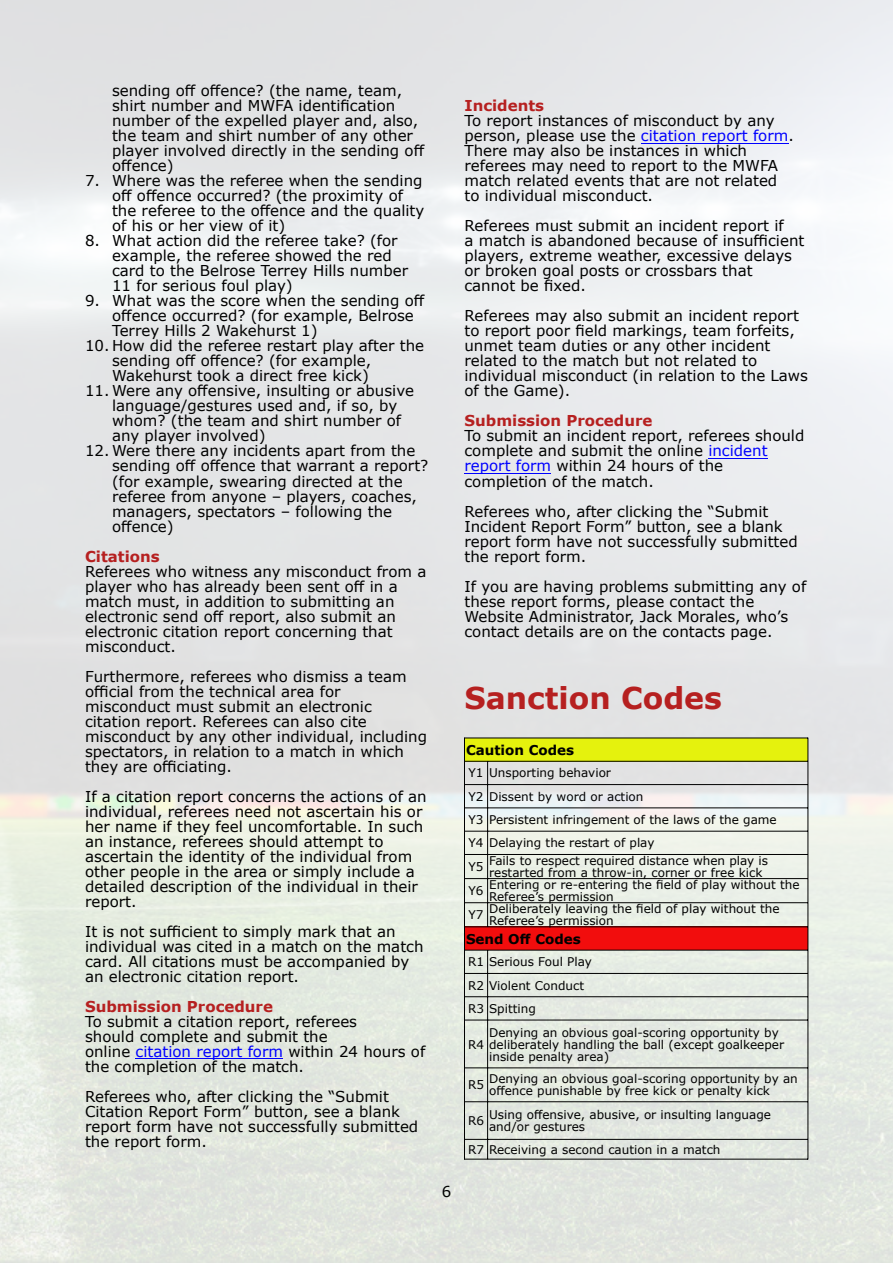
<style>
.page{position:relative;width:893px;height:1263px;background:#fff}
.page>*{position:absolute;margin:0;border:0;box-sizing:border-box;transform-origin:0 0}
.t1{font:700 30px "Verdana";color:#b62020}
.t2{font:15px/15px "Verdana";color:#000}
.t3{font:700 15px "Verdana";color:#b62020}
.t4{font:700 13.5px "Verdana";color:#000}
.t5{font:12px/12px "Verdana";color:#000}
.s1{color:#00f}
</style>
<div class="page">
<img style="left:0;top:0;width:893px;height:1263px">
<hr style="left:136px;top:1058px;width:147px;height:1px;background:#00f">
<hr style="left:641px;top:143px;width:147px;height:1px;background:#00f">
<hr style="left:708px;top:458px;width:60px;height:1px;background:#00f">
<hr style="left:464px;top:473px;width:87px;height:1px;background:#00f">
<div style="left:464px;top:738px;width:344px;height:23px;background:#e5f20d"></div>
<div style="left:464px;top:927px;width:344px;height:23px;background:#f20d0d"></div>
<hr style="left:464px;top:738px;width:1px;height:421px;background:#000">
<hr style="left:807px;top:738px;width:1px;height:421px;background:#000">
<hr style="left:487px;top:761px;width:1px;height:166px;background:#000">
<hr style="left:487px;top:950px;width:1px;height:209px;background:#000">
<hr style="left:464px;top:738px;width:344px;height:1px;background:#000">
<hr style="left:464px;top:761px;width:344px;height:1px;background:#000">
<hr style="left:464px;top:784px;width:344px;height:1px;background:#000">
<hr style="left:464px;top:807px;width:344px;height:1px;background:#000">
<hr style="left:464px;top:831px;width:344px;height:1px;background:#000">
<hr style="left:464px;top:854px;width:344px;height:1px;background:#000">
<hr style="left:464px;top:878px;width:344px;height:1px;background:#000">
<hr style="left:464px;top:902px;width:344px;height:1px;background:#000">
<hr style="left:464px;top:926px;width:344px;height:1px;background:#000">
<hr style="left:464px;top:950px;width:344px;height:1px;background:#000">
<hr style="left:464px;top:973px;width:344px;height:1px;background:#000">
<hr style="left:464px;top:996px;width:344px;height:1px;background:#000">
<hr style="left:464px;top:1020px;width:344px;height:1px;background:#000">
<hr style="left:464px;top:1067px;width:344px;height:1px;background:#000">
<hr style="left:464px;top:1101px;width:344px;height:1px;background:#000">
<hr style="left:464px;top:1139px;width:344px;height:1px;background:#000">
<hr style="left:464px;top:1159px;width:344px;height:1px;background:#000">
<p class="t2" style="left:112px;top:85px;width:314px">sending off offence? (the name, team, shirt number and MWFA identification number of the expelled player and, also, the team and shirt number of any other player involved directly in the sending off offence)</p>
<p class="t2" style="left:112px;top:175px;width:314px;text-indent:-27px">7. Where was the referee when the sending off offence occurred? (the proximity of the referee to the offence and the quality of his or her view of it)</p>
<p class="t2" style="left:112px;top:235px;width:298px;text-indent:-27px">8. What action did the referee take? (for example, the referee showed the red card to the Belrose Terrey Hills number 11 for serious foul play)</p>
<p class="t2" style="left:112px;top:295px;width:314px;text-indent:-27px">9. What was the score when the sending off offence occurred? (for example, Belrose<br>Terrey Hills 2 Wakehurst 1)</p>
<p class="t2" style="left:112px;top:340px;width:314px;text-indent:-27px">10. How did the referee restart play after the sending off offence? (for example,<br>Wakehurst took a direct free kick)</p>
<p class="t2" style="left:112px;top:385px;width:303px;text-indent:-27px">11. Were any offensive, insulting or abusive language/gestures used and, if so, by whom? (the team and shirt number of any player involved)</p>
<p class="t2" style="left:112px;top:445px;width:318px;text-indent:-27px">12. Were there any incidents apart from the sending off offence that warrant a report? (for example, swearing directed at the referee from anyone – players, coaches, managers, spectators – following the offence)</p>
<p class="t3" style="left:85px;top:550px;width:76px">Citations</p>
<p class="t2" style="left:85px;top:565px;width:343px">Referees who witness any misconduct from a player who has already been sent off in a match must, in addition to submitting an electronic send off report, also submit an electronic citation report concerning that misconduct.</p>
<p class="t2" style="left:85px;top:670px;width:343px">Furthermore, referees who dismiss a team official from the technical area for misconduct must submit an electronic citation report. Referees can also cite misconduct by any other individual, including spectators, in relation to a match in which they are officiating.</p>
<p class="t2" style="left:85px;top:790px;width:343px">If a citation report concerns the actions of an individual, referees need not ascertain his or her name if they feel uncomfortable. In such an instance, referees should attempt to ascertain the identity of the individual from other people in the area or simply include a detailed description of the individual in their report.</p>
<p class="t2" style="left:85px;top:925px;width:340px">It is not sufficient to simply mark that an individual was cited in a match on the match card. All citations must be accompanied by an electronic citation report.</p>
<p class="t3" style="left:85px;top:1000px;width:189px">Submission Procedure</p>
<p class="t2" style="left:85px;top:1015px;width:342px">To submit a citation report, referees<br>should complete and submit the<br>online <span class="s1">citation report form</span> within 24 hours of the completion of the match.</p>
<p class="t2" style="left:85px;top:1090px;width:335px">Referees who, after clicking the “Submit Citation Report Form” button, see a blank report form have not successfully submitted the report form.</p>
<p class="t3" style="left:464px;top:100px;width:81px">Incidents</p>
<p class="t2" style="left:464px;top:115px;width:331px">To report instances of misconduct by any person, please use the <span class="s1">citation report form</span>.<br>There may also be instances in which referees may need to report to the MWFA match related events that are not related to individual misconduct.</p>
<p class="t2" style="left:464px;top:220px;width:341px">Referees must submit an incident report if<br>a match is abandoned because of insufficient players, extreme weather, excessive delays or broken goal posts or crossbars that cannot be fixed.</p>
<p class="t2" style="left:464px;top:310px;width:345px">Referees may also submit an incident report to report poor field markings, team forfeits, unmet team duties or any other incident related to the match but not related to individual misconduct (in relation to the Laws of the Game).</p>
<p class="t3" style="left:464px;top:415px;width:189px">Submission Procedure</p>
<p class="t2" style="left:464px;top:430px;width:341px">To submit an incident report, referees should complete and submit the online <span class="s1">incident report form</span> within 24 hours of the completion of the match.</p>
<p class="t2" style="left:464px;top:505px;width:335px">Referees who, after clicking the “Submit Incident Report Form” button, see a blank report form have not successfully submitted the report form.</p>
<p class="t2" style="left:464px;top:580px;width:343px">If you are having problems submitting any of these report forms, please contact the Website Administrator, Jack Morales, who’s contact details are on the contacts page.</p>
<p class="t2" style="left:442px;top:1185px;width:11px">6</p>
<h1 class="t1" style="left:464px;top:686px;width:259px">Sanction Codes</h1>
<p class="t4" style="left:466px;top:744px;width:110px">Caution Codes</p>
<p class="t5" style="left:469px;top:762px;width:310px;line-height:23.4px">Y1 Unsporting behavior<br>Y2 Dissent by word or action<br>Y3 Persistent infringement of the laws of the game<br>Y4 Delaying the restart of play<br>Y5</p>
<p class="t5" style="left:489px;top:856px;width:281px">Fails to respect required distance when play is restarted from a throw-in, corner or free kick</p>
<p class="t5" style="left:469px;top:886px;width:17px">Y6</p>
<p class="t5" style="left:489px;top:880px;width:312px">Entering or re-entering the field of play without the<br>Referee’s permission</p>
<p class="t5" style="left:469px;top:910px;width:17px">Y7</p>
<p class="t5" style="left:489px;top:904px;width:292px">Deliberately leaving the field of play without the<br>Referee’s permission</p>
<p class="t4" style="left:466px;top:933px;width:116px">Send Off Codes</p>
<p class="t5" style="left:468px;top:951px;width:125px;line-height:23.2px">R1 Serious Foul Play<br>R2 Violent Conduct<br>R3 Spitting</p>
<p class="t5" style="left:468px;top:1039px;width:318px">R4 deliberately handling the ball (except goalkeeper</p>
<p class="t5" style="left:489px;top:1021px;width:291px;line-height:24px">Denying an obvious goal-scoring opportunity by inside penalty area)</p>
<p class="t5" style="left:468px;top:1080px;width:17px">R5</p>
<p class="t5" style="left:489px;top:1074px;width:310px">Denying an obvious goal-scoring opportunity by an offence punishable by free kick or penalty kick</p>
<p class="t5" style="left:468px;top:1116px;width:17px">R6</p>
<p class="t5" style="left:489px;top:1110px;width:283px">Using offensive, abusive, or insulting language and/or gestures</p>
<p class="t5" style="left:468px;top:1144px;width:254px">R7 Receiving a second caution in a match</p>
</div>
